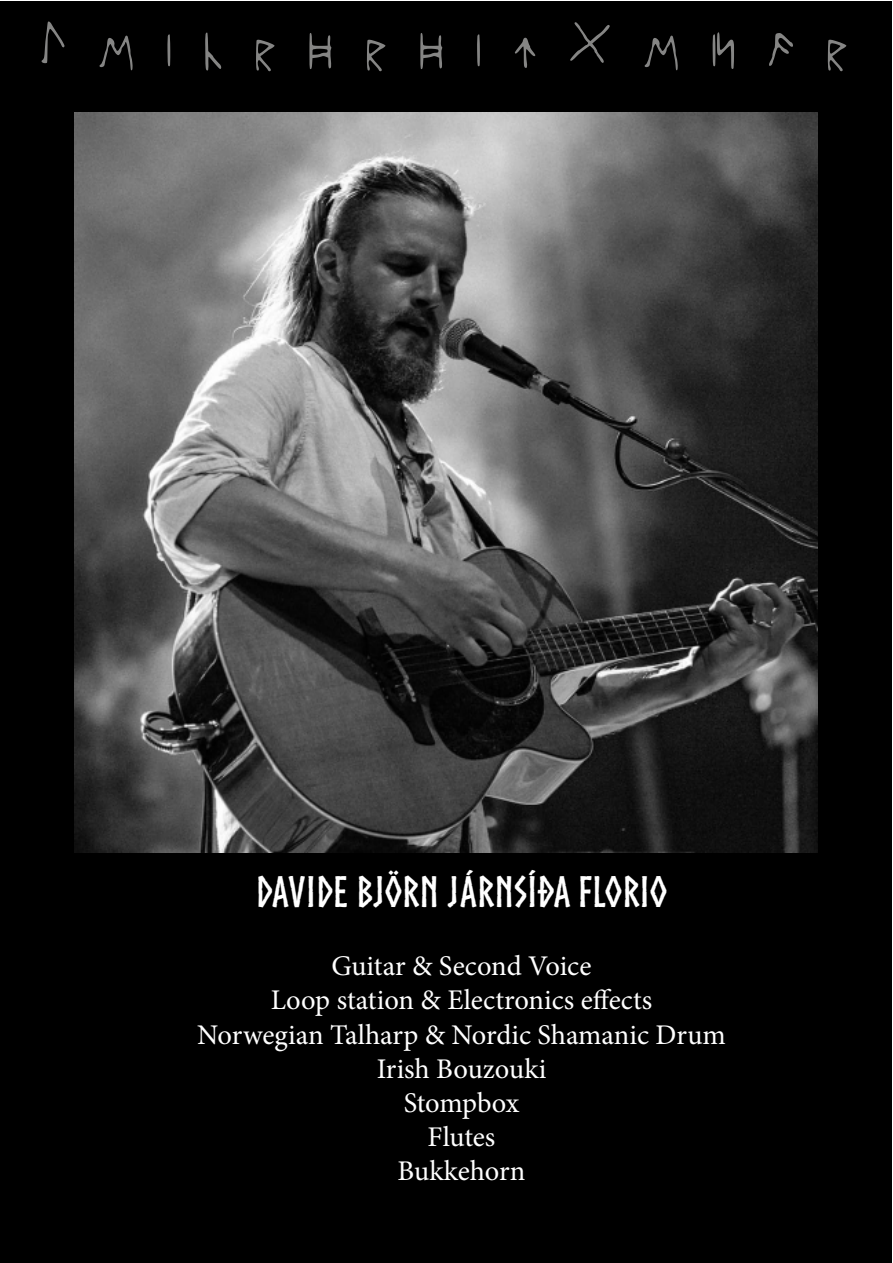
<style>
.page{position:relative;width:893px;height:1263px;background:#fff}
.page>*{position:absolute;margin:0;border:0;box-sizing:border-box;transform-origin:0 0}
.t1{font:79.35px "Ancient Runes";color:#858584}
.t2{font:700 42px "Norse";color:#fff}
.t3{font:28.5px/34.2px "Minion Pro";color:#fff;text-align:center}
</style>
<div class="page">
<div style="left:0;top:1px;width:891px;height:1261px;background:#000"></div>
<img style="left:74px;top:113px;width:743px;height:739px">
<h1 class="t1" style="left:41px;top:2px;width:808px">L e i k r h ár h i t G e is a r</h1>
<h2 class="t2" style="left:256px;top:868px;width:413px">DAVIDE BJÖRN JÁRNSÍÐA FLORIO</h2>
<p class="t3" style="left:197px;top:949px;width:530px">Guitar &amp; Second Voice<br>Loop station &amp; Electronics effects<br>Norwegian Talharp &amp; Nordic Shamanic Drum<br>Irish Bouzouki<br>Stompbox<br>Flutes<br>Bukkehorn</p>
</div>
